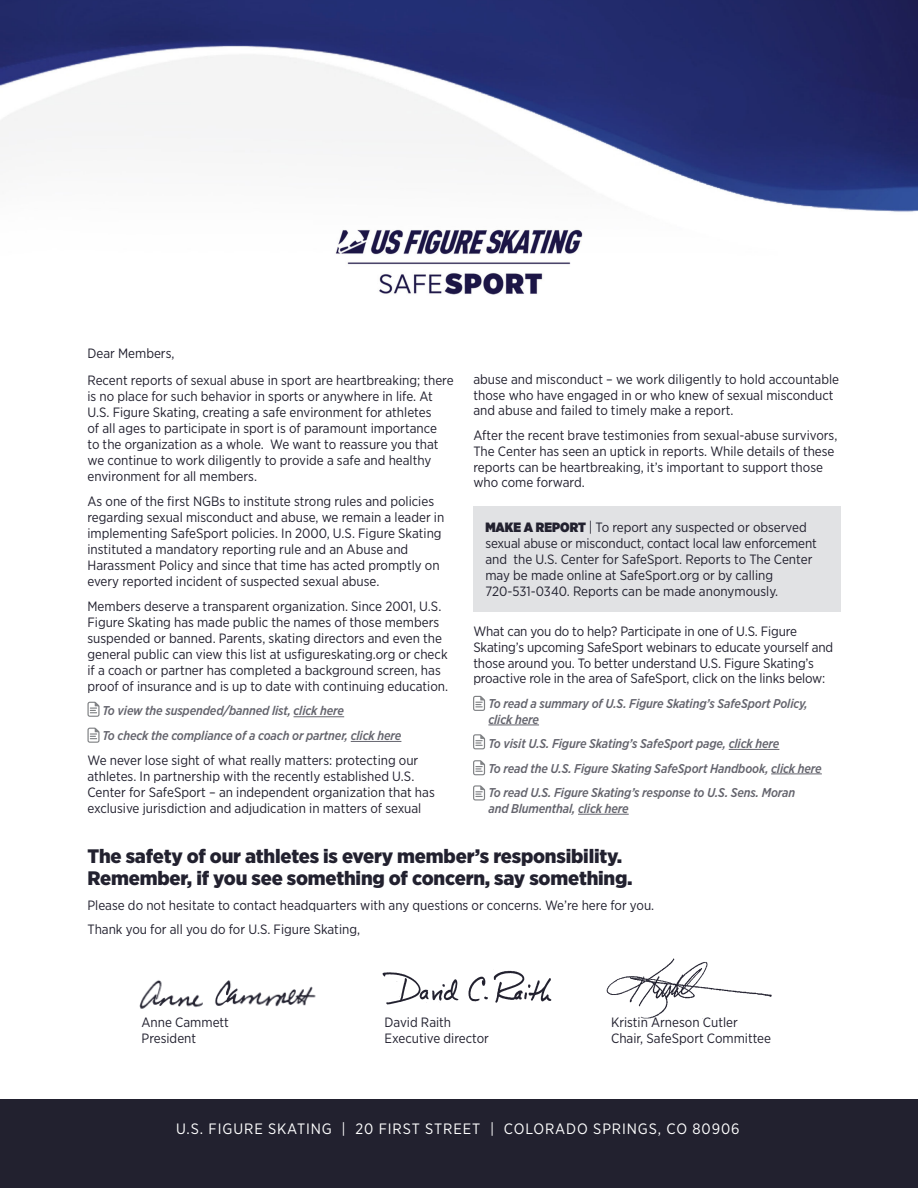
<style>
.page{position:relative;width:918px;height:1188px;background:#fff}
.page>*{position:absolute;margin:0;border:0;box-sizing:border-box;transform-origin:0 0}
.t1{font:900 19.5px/22.5px "Gotham Narrow";letter-spacing:-.01em;color:#22212f;scale:1.07 1}
.t2{font:15px "Gotham Narrow";letter-spacing:.06em;color:#fff}
.t3{font:13.5px/16px "Gotham Narrow";color:#22212f}
.t4{font:italic 500 12.75px/15.9px "Gotham Narrow";letter-spacing:-.01em;color:#64646d}
.s1{font-weight:900}
.s2{font-size:14.25px}
</style>
<div class="page">
<img style="left:0;top:0;width:918px;height:295px">
<div style="left:0;top:1099px;width:918px;height:89px;background:#22212f"></div>
<div style="left:473px;top:506px;width:368px;height:106px;background:#e1e2e4"></div>
<hr style="left:294px;top:716px;width:50px;height:1px;background:#64646d">
<hr style="left:351px;top:741px;width:50px;height:1px;background:#64646d">
<hr style="left:488px;top:725px;width:51px;height:1px;background:#64646d">
<hr style="left:729px;top:749px;width:50px;height:1px;background:#64646d">
<hr style="left:771px;top:774px;width:51px;height:1px;background:#64646d">
<hr style="left:578px;top:814px;width:51px;height:1px;background:#64646d">
<img style="left:606px;top:958px;width:166px;height:61px">
<img style="left:382px;top:970px;width:170px;height:35px">
<svg style="left:473px;top:696px;width:12px;height:15px"></svg>
<svg style="left:473px;top:734px;width:12px;height:15px"></svg>
<svg style="left:473px;top:760px;width:12px;height:15px"></svg>
<svg style="left:473px;top:785px;width:12px;height:16px"></svg>
<svg style="left:87px;top:702px;width:13px;height:15px"></svg>
<svg style="left:87px;top:728px;width:13px;height:15px"></svg>
<img style="left:139px;top:980px;width:177px;height:29px">
<p class="t3" style="left:87px;top:345px;width:89px">Dear Members,</p>
<p class="t3" style="left:87px;top:372px;width:368px">Recent reports of sexual abuse in sport are heartbreaking; there is no place for such behavior in sports or anywhere in life. At U.S. Figure Skating, creating a safe environment for athletes<br>of all ages to participate in sport is of paramount importance<br>to the organization as a whole. We want to reassure you that we continue to work diligently to provide a safe and healthy environment for all members.</p>
<p class="t3" style="left:87px;top:493px;width:358px">As one of the first NGBs to institute strong rules and policies regarding sexual misconduct and abuse, we remain a leader in implementing SafeSport policies. In 2000, U.S. Figure Skating instituted a mandatory reporting rule and an Abuse and Harassment Policy and since that time has acted promptly on every reported incident of suspected sexual abuse.</p>
<p class="t3" style="left:87px;top:598px;width:362px">Members deserve a transparent organization. Since 2001, U.S.<br>Figure Skating has made public the names of those members suspended or banned. Parents, skating directors and even the general public can view this list at usfigureskating.org or check if a coach or partner has completed a background screen, has proof of insurance and is up to date with continuing education.</p>
<p class="t4" style="left:102px;top:703px;width:243px">To view the suspended/banned list, click here</p>
<p class="t4" style="left:102px;top:728px;width:300px">To check the compliance of a coach or partner, click here</p>
<p class="t3" style="left:87px;top:752px;width:349px">We never lose sight of what really matters: protecting our athletes. In partnership with the recently established U.S.<br>Center for SafeSport – an independent organization that has exclusive jurisdiction and adjudication in matters of sexual</p>
<p class="t3" style="left:473px;top:371px;width:367px">abuse and misconduct – we work diligently to hold accountable those who have engaged in or who knew of sexual misconduct and abuse and failed to timely make a report.</p>
<p class="t3" style="left:473px;top:427px;width:365px">After the recent brave testimonies from sexual-abuse survivors, The Center has seen an uptick in reports. While details of these reports can be heartbreaking, it’s important to support those who come forward.</p>
<p class="t3" style="left:485px;top:519px;width:333px"><span class="s1">MAKE A REPORT</span> <span class="s2">|</span> To report any suspected or observed sexual abuse or misconduct, contact local law enforcement and the U.S. Center for SafeSport. Reports to The Center may be made online at SafeSport.org or by calling 720-531-0340. Reports can be made anonymously.</p>
<p class="t3" style="left:473px;top:623px;width:361px">What can you do to help? Participate in one of U.S. Figure Skating’s upcoming SafeSport webinars to educate yourself and those around you. To better understand U.S. Figure Skating’s proactive role in the area of SafeSport, click on the links below:</p>
<p class="t4" style="left:488px;top:695px;width:321px">To read a summary of U.S. Figure Skating’s SafeSport Policy, click here</p>
<p class="t4" style="left:488px;top:736px;width:293px">To visit U.S. Figure Skating’s SafeSport page, click here</p>
<p class="t4" style="left:488px;top:760px;width:335px">To read the U.S. Figure Skating SafeSport Handbook, click here</p>
<p class="t4" style="left:488px;top:785px;width:308px">To read U.S. Figure Skating’s response to U.S. Sens. Moran and Blumenthal, click here</p>
<p class="t1" style="left:87px;top:845px;width:511px">The safety of our athletes is every member’s responsibility.<br>Remember, if you see something of concern, say something.</p>
<p class="t3" style="left:87px;top:897px;width:568px">Please do not hesitate to contact headquarters with any questions or concerns. We’re here for you.</p>
<p class="t3" style="left:87px;top:921px;width:274px">Thank you for all you do for U.S. Figure Skating,</p>
<p class="t3" style="left:142px;top:1014px;width:89px">Anne Cammett</p>
<p class="t3" style="left:385px;top:1014px;width:68px">David Raith</p>
<p class="t3" style="left:611px;top:1014px;width:128px">Kristin Arneson Cutler</p>
<p class="t3" style="left:142px;top:1030px;width:56px">President</p>
<p class="t3" style="left:385px;top:1030px;width:106px">Executive director</p>
<p class="t3" style="left:611px;top:1030px;width:162px">Chair, SafeSport Committee</p>
<p class="t2" style="left:176px;top:1119px;width:565px">U.S. FIGURE SKATING | 20 FIRST STREET | COLORADO SPRINGS, CO 80906</p>
</div>
